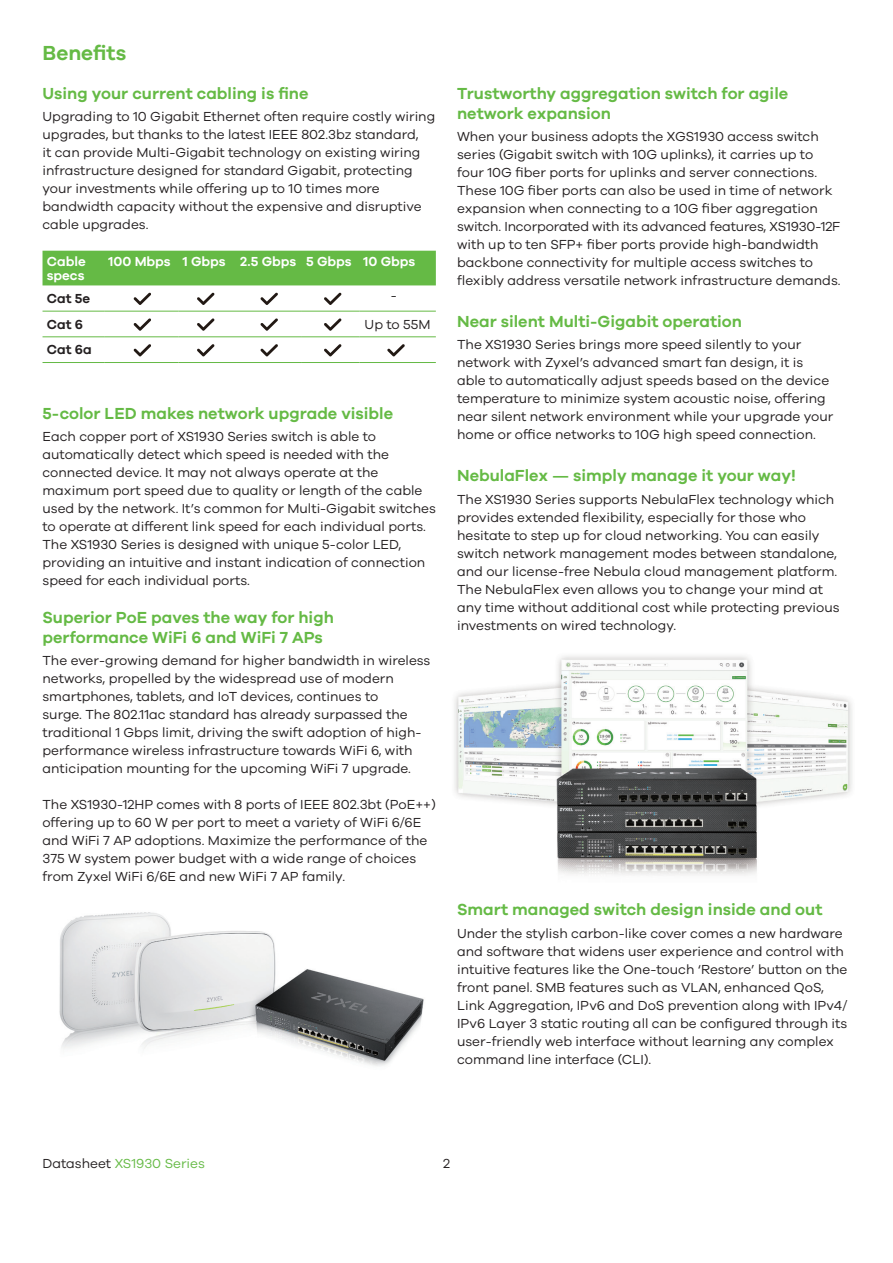
<style>
.page{position:relative;width:893px;height:1263px;background:#fff}
.page>*{position:absolute;margin:0;border:0;box-sizing:border-box;transform-origin:0 0}
.t1{font:600 21px "Galano Grotesque";color:#65ba45}
.t2{font:600 16.5px/19.8px "Galano Grotesque";color:#65ba45}
.t3{font:13.5px/18px "Galano Grotesque";color:#231f20}
.t4{font:600 13.5px/13.5px "Galano Grotesque";color:#fff}
.t5{font:13.5px "Galano Grotesque";color:#65ba45}
.t6{font:600 13.5px "Galano Grotesque";color:#231f20}
.s1{color:#231f20}
</style>
<div class="page">
<img style="left:454px;top:656px;width:398px;height:220px">
<img style="left:59px;top:912px;width:365px;height:154px">
<div style="left:43px;top:251px;width:393px;height:34px;background:#65ba45"></div>
<hr style="left:43px;top:311px;width:61px;height:1px;background:#65ba45">
<hr style="left:104px;top:311px;width:75px;height:1px;background:#65ba45">
<hr style="left:179px;top:311px;width:57px;height:1px;background:#65ba45">
<hr style="left:236px;top:311px;width:66px;height:1px;background:#65ba45">
<hr style="left:302px;top:311px;width:57px;height:1px;background:#65ba45">
<hr style="left:359px;top:311px;width:77px;height:1px;background:#65ba45">
<hr style="left:43px;top:336px;width:61px;height:1px;background:#65ba45">
<hr style="left:43px;top:362px;width:61px;height:1px;background:#65ba45">
<hr style="left:104px;top:336px;width:75px;height:1px;background:#65ba45">
<hr style="left:104px;top:362px;width:75px;height:1px;background:#65ba45">
<hr style="left:179px;top:336px;width:57px;height:1px;background:#65ba45">
<hr style="left:179px;top:362px;width:57px;height:1px;background:#65ba45">
<hr style="left:236px;top:336px;width:66px;height:1px;background:#65ba45">
<hr style="left:236px;top:362px;width:66px;height:1px;background:#65ba45">
<hr style="left:302px;top:336px;width:57px;height:1px;background:#65ba45">
<hr style="left:302px;top:362px;width:57px;height:1px;background:#65ba45">
<hr style="left:359px;top:336px;width:77px;height:1px;background:#65ba45">
<hr style="left:359px;top:362px;width:77px;height:1px;background:#65ba45">
<svg style="left:134px;top:293px;width:17px;height:12px"></svg>
<svg style="left:197px;top:293px;width:18px;height:12px"></svg>
<svg style="left:260px;top:293px;width:18px;height:12px"></svg>
<svg style="left:324px;top:293px;width:18px;height:12px"></svg>
<svg style="left:134px;top:318px;width:17px;height:13px"></svg>
<svg style="left:197px;top:318px;width:18px;height:13px"></svg>
<svg style="left:260px;top:318px;width:18px;height:13px"></svg>
<svg style="left:324px;top:318px;width:18px;height:13px"></svg>
<svg style="left:134px;top:344px;width:17px;height:12px"></svg>
<svg style="left:197px;top:344px;width:18px;height:12px"></svg>
<svg style="left:260px;top:344px;width:18px;height:12px"></svg>
<svg style="left:324px;top:344px;width:18px;height:12px"></svg>
<svg style="left:387px;top:344px;width:18px;height:12px"></svg>
<h1 class="t1" style="left:43px;top:40px;width:85px">Benefits</h1>
<p class="t2" style="left:43px;top:83px;width:268px">Using your current cabling is fine</p>
<p class="t3" style="left:43px;top:107px;width:394px">Upgrading to 10 Gigabit Ethernet often require costly wiring upgrades, but thanks to the latest IEEE 802.3bz standard,<br>it can provide Multi-Gigabit technology on existing wiring infrastructure designed for standard Gigabit, protecting your investments while offering up to 10 times more bandwidth capacity without the expensive and disruptive cable upgrades.</p>
<p class="t4" style="left:47px;top:254px;width:41px">Cable specs</p>
<p class="t4" style="left:108px;top:254px;width:308px">100 Mbps 1 Gbps 2.5 Gbps 5 Gbps 10 Gbps</p>
<p class="t6" style="left:47px;top:290px;width:45px">Cat 5e</p>
<p class="t3" style="left:391px;top:286px;width:7px">-</p>
<p class="t6" style="left:47px;top:316px;width:38px">Cat 6</p>
<p class="t3" style="left:365px;top:315px;width:67px">Up to 55M</p>
<p class="t6" style="left:47px;top:342px;width:47px">Cat 6a</p>
<p class="t2" style="left:43px;top:403px;width:352px">5-color LED makes network upgrade visible</p>
<p class="t3" style="left:43px;top:427px;width:395px">Each copper port of XS1930 Series switch is able to automatically detect which speed is needed with the connected device. It may not always operate at the maximum port speed due to quality or length of the cable used by the network. It’s common for Multi-Gigabit switches to operate at different link speed for each individual ports.<br>The XS1930 Series is designed with unique 5-color LED, providing an intuitive and instant indication of connection speed for each individual ports.</p>
<p class="t2" style="left:43px;top:607px;width:293px">Superior PoE paves the way for high performance WiFi 6 and WiFi 7 APs</p>
<p class="t3" style="left:43px;top:651px;width:389px">The ever-growing demand for higher bandwidth in wireless networks, propelled by the widespread use of modern smartphones, tablets, and IoT devices, continues to<br>surge. The 802.11ac standard has already surpassed the traditional 1 Gbps limit, driving the swift adoption of high&shy;performance wireless infrastructure towards WiFi 6, with anticipation mounting for the upcoming WiFi 7 upgrade.</p>
<p class="t3" style="left:43px;top:795px;width:395px">The XS1930-12HP comes with 8 ports of IEEE 802.3bt (PoE++) offering up to 60 W per port to meet a variety of WiFi 6/6E and WiFi 7 AP adoptions. Maximize the performance of the 375 W system power budget with a wide range of choices from Zyxel WiFi 6/6E and new WiFi 7 AP family.</p>
<p class="t2" style="left:457px;top:83px;width:333px">Trustworthy aggregation switch for agile network expansion</p>
<p class="t3" style="left:457px;top:127px;width:385px">When your business adopts the XGS1930 access switch series (Gigabit switch with 10G uplinks), it carries up to four 10G fiber ports for uplinks and server connections.<br>These 10G fiber ports can also be used in time of network expansion when connecting to a 10G fiber aggregation switch. Incorporated with its advanced features, XS1930-12F with up to ten SFP+ fiber ports provide high-bandwidth backbone connectivity for multiple access switches to flexibly address versatile network infrastructure demands.</p>
<p class="t2" style="left:457px;top:311px;width:286px">Near silent Multi-Gigabit operation</p>
<p class="t3" style="left:457px;top:335px;width:378px">The XS1930 Series brings more speed silently to your network with Zyxel’s advanced smart fan design, it is able to automatically adjust speeds based on the device temperature to minimize system acoustic noise, offering near silent network environment while your upgrade your home or office networks to 10G high speed connection.</p>
<p class="t2" style="left:457px;top:465px;width:340px">NebulaFlex — simply manage it your way!</p>
<p class="t3" style="left:457px;top:490px;width:384px">The XS1930 Series supports NebulaFlex technology which provides extended flexibility, especially for those who hesitate to step up for cloud networking. You can easily switch network management modes between standalone, and our license-free Nebula cloud management platform.<br>The NebulaFlex even allows you to change your mind at any time without additional cost while protecting previous investments on wired technology.</p>
<p class="t2" style="left:457px;top:899px;width:367px">Smart managed switch design inside and out</p>
<p class="t3" style="left:457px;top:923px;width:392px">Under the stylish carbon-like cover comes a new hardware and software that widens user experience and control with intuitive features like the One-touch ‘Restore’ button on the front panel. SMB features such as VLAN, enhanced QoS, Link Aggregation, IPv6 and DoS prevention along with IPv4/ IPv6 Layer 3 static routing all can be configured through its user-friendly web interface without learning any complex command line interface (CLI).</p>
<p class="t5" style="left:43px;top:1155px;width:164px"><span class="s1">Datasheet</span> XS1930 Series</p>
<p class="t3" style="left:443px;top:1154px;width:8px">2</p>
</div>
